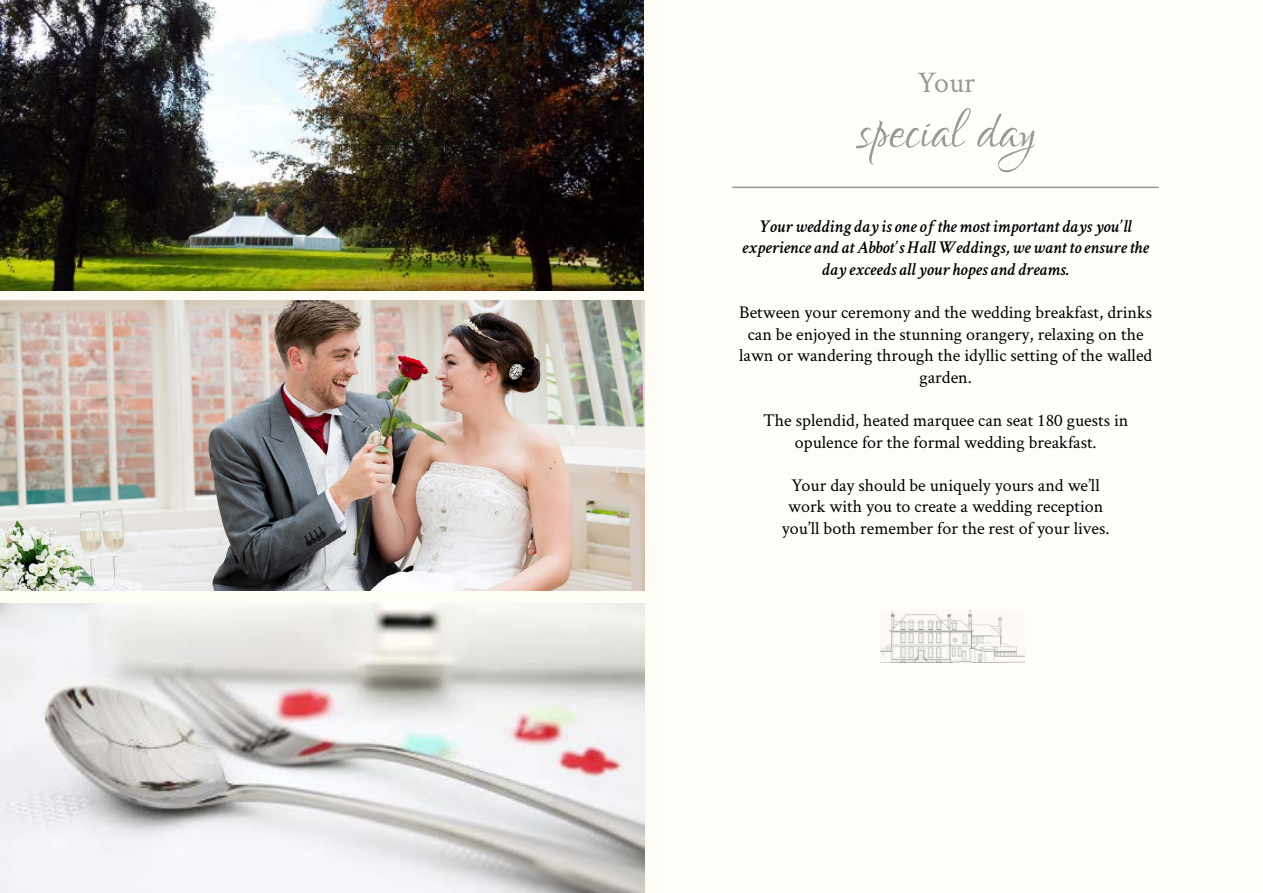
<style>
.page{position:relative;width:1263px;height:893px;background:#fff}
.page>*{position:absolute;margin:0;border:0;box-sizing:border-box;transform-origin:0 0}
.t1{font:73.5px "Lovers Quarrel";color:#9a9a95}
.t2{font:30px "Crimson Text";color:#9a9a95}
.t3{font:18px/21.6px "Crimson Text";color:#000;text-align:center}
.t4{font:italic 600 18px/21.6px "Crimson Text";color:#000;text-align:center}
</style>
<div class="page">
<div style="left:13px;top:0;width:1250px;height:893px;background:#fefdfa"></div>
<img style="left:880px;top:610px;width:145px;height:52px">
<img style="left:0;top:0;width:644px;height:290px">
<img style="left:0;top:301px;width:644px;height:290px">
<img style="left:0;top:603px;width:644px;height:290px">
<hr style="left:732px;top:187px;width:427px;height:1px;background:#9a9a95">
<h2 class="t2" style="left:917px;top:62px;width:59px">Your</h2>
<h1 class="t1" style="left:857px;top:93px;width:180px">special day</h1>
<p class="t4" style="left:742px;top:214px;width:408px">Your wedding day is one of the most important days you’ll experience and at Abbot’s Hall Weddings, we want to ensure the day exceeds all your hopes and dreams.</p>
<p class="t3" style="left:739px;top:301px;width:415px">Between your ceremony and the wedding breakfast, drinks can be enjoyed in the stunning orangery, relaxing on the lawn or wandering through the idyllic setting of the walled garden.</p>
<p class="t3" style="left:763px;top:409px;width:367px">The splendid, heated marquee can seat 180 guests in opulence for the formal wedding breakfast.</p>
<p class="t3" style="left:782px;top:474px;width:329px">Your day should be uniquely yours and we’ll work with you to create a wedding reception you’ll both remember for the rest of your lives.</p>
</div>
